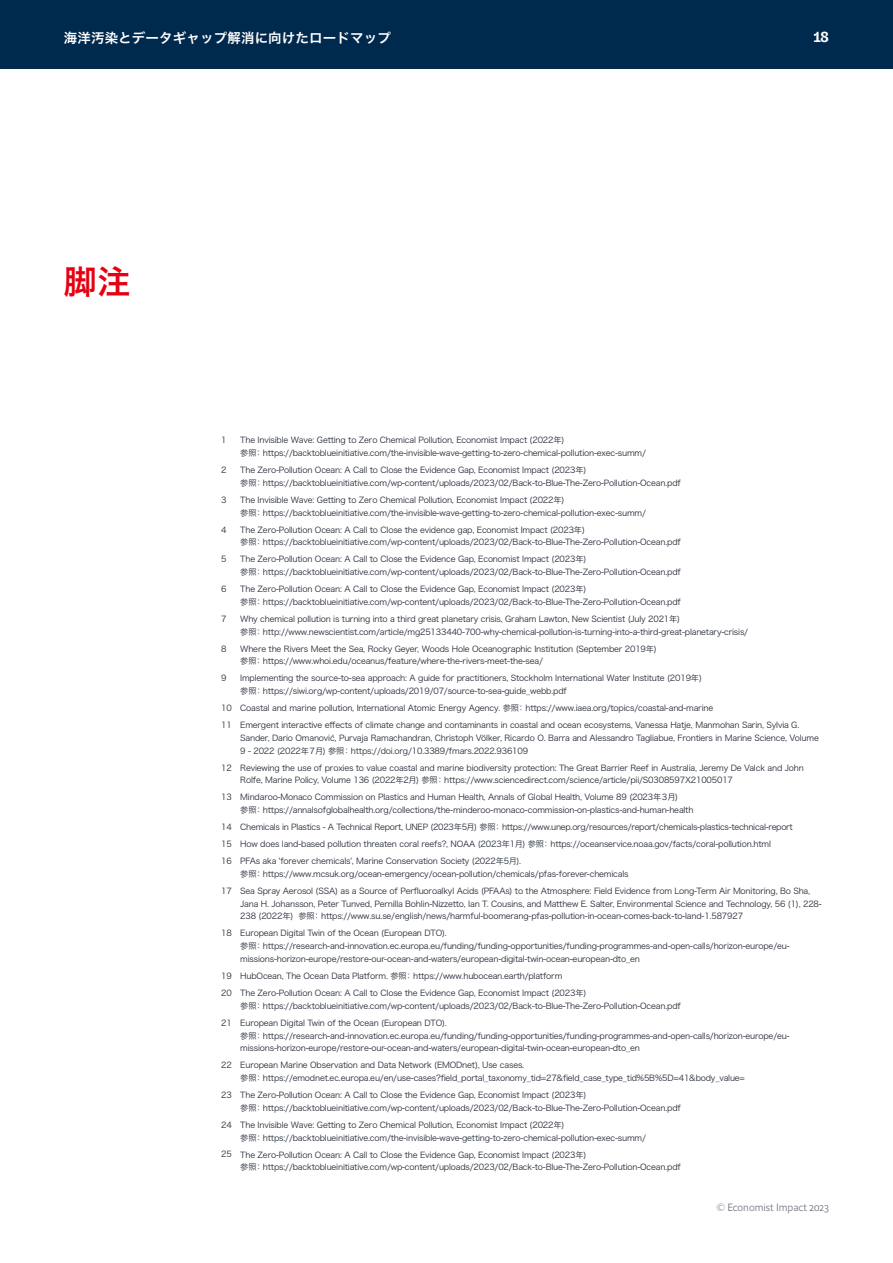
<style>
.page{position:relative;width:893px;height:1263px;background:#fff}
.page>*{position:absolute;margin:0;border:0;box-sizing:border-box;transform-origin:0 0}
.t1{font:33px "Hira Kaku Pro W6";color:#e60012}
.t2{font:700 15px "GT Zirkon";color:#fff}
.t3{font:13.5px "Hira Kaku Pro W6";letter-spacing:.01em;color:#fff}
.t4{font:300 10.5px "Econ Sans OS";color:#6e727d}
.t5{font:8.25px/12.8px "Hira Kaku Pro W3";letter-spacing:-.02em;color:#252b38}
</style>
<div class="page">
<div style="left:0;top:0;width:893px;height:69px;background:#00294e"></div>
<h3 class="t3" style="left:64px;top:26px;width:329px">海洋汚染とデータギャップ解消に向けたロードマップ</h3>
<h2 class="t2" style="left:814px;top:28px;width:17px">18</h2>
<h1 class="t1" style="left:64px;top:252px;width:68px">脚注</h1>
<p class="t5" style="left:221px;top:433px;width:7px">1</p>
<p class="t5" style="left:221px;top:463px;width:7px">2</p>
<p class="t5" style="left:221px;top:493px;width:7px">3</p>
<p class="t5" style="left:221px;top:523px;width:7px">4</p>
<p class="t5" style="left:221px;top:552px;width:7px">5</p>
<p class="t5" style="left:221px;top:582px;width:7px">6</p>
<p class="t5" style="left:221px;top:612px;width:7px">7</p>
<p class="t5" style="left:221px;top:642px;width:7px">8</p>
<p class="t5" style="left:221px;top:671px;width:7px">9</p>
<p class="t5" style="left:221px;top:699px;width:12px;line-height:17px">10<br>11</p>
<p class="t5" style="left:221px;top:760px;width:12px">12</p>
<p class="t5" style="left:221px;top:790px;width:12px">13</p>
<p class="t5" style="left:221px;top:818px;width:12px;line-height:17px;text-align:justify">14<br>15<br>16</p>
<p class="t5" style="left:221px;top:884px;width:12px">17</p>
<p class="t5" style="left:221px;top:926px;width:12px">18</p>
<p class="t5" style="left:221px;top:967px;width:12px;line-height:17px">19<br>20</p>
<p class="t5" style="left:221px;top:1015px;width:12px">21</p>
<p class="t5" style="left:221px;top:1058px;width:12px">22</p>
<p class="t5" style="left:221px;top:1088px;width:12px">23</p>
<p class="t5" style="left:221px;top:1117px;width:12px">24</p>
<p class="t5" style="left:221px;top:1147px;width:12px">25</p>
<p class="t5" style="left:240px;top:433px;width:407px">The Invisible Wave: Getting to Zero Chemical Pollution, Economist Impact (2022年)<br>参照：https://backtoblueinitiative.com/the-invisible-wave-getting-to-zero-chemical-pollution-exec-summ/</p>
<p class="t5" style="left:240px;top:463px;width:442px">The Zero-Pollution Ocean: A Call to Close the Evidence Gap, Economist Impact (2023年)<br>参照：https://backtoblueinitiative.com/wp-content/uploads/2023/02/Back-to-Blue-The-Zero-Pollution-Ocean.pdf</p>
<p class="t5" style="left:240px;top:493px;width:407px">The Invisible Wave: Getting to Zero Chemical Pollution, Economist Impact (2022年)<br>参照：https://backtoblueinitiative.com/the-invisible-wave-getting-to-zero-chemical-pollution-exec-summ/</p>
<p class="t5" style="left:240px;top:523px;width:442px">The Zero-Pollution Ocean: A Call to Close the evidence gap, Economist Impact (2023年)<br>参照：https://backtoblueinitiative.com/wp-content/uploads/2023/02/Back-to-Blue-The-Zero-Pollution-Ocean.pdf</p>
<p class="t5" style="left:240px;top:552px;width:442px">The Zero-Pollution Ocean: A Call to Close the Evidence Gap, Economist Impact (2023年)<br>参照：https://backtoblueinitiative.com/wp-content/uploads/2023/02/Back-to-Blue-The-Zero-Pollution-Ocean.pdf</p>
<p class="t5" style="left:240px;top:582px;width:442px">The Zero-Pollution Ocean: A Call to Close the Evidence Gap, Economist Impact (2023年)<br>参照：https://backtoblueinitiative.com/wp-content/uploads/2023/02/Back-to-Blue-The-Zero-Pollution-Ocean.pdf</p>
<p class="t5" style="left:240px;top:612px;width:509px">Why chemical pollution is turning into a third great planetary crisis, Graham Lawton, New Scientist (July 2021年)<br>参照：http://www.newscientist.com/article/mg25133440-700-why-chemical-pollution-is-turning-into-a-third-great-planetary-crisis/</p>
<p class="t5" style="left:240px;top:642px;width:418px">Where the Rivers Meet the Sea, Rocky Geyer, Woods Hole Oceanographic Institution (September 2019年)参照：https://www.whoi.edu/oceanus/feature/where-the-rivers-meet-the-sea/</p>
<p class="t5" style="left:240px;top:671px;width:463px">Implementing the source-to-sea approach: A guide for practitioners, Stockholm International Water Institute (2019年)参照：https://siwi.org/wp-content/uploads/2019/07/source-to-sea-guide_webb.pdf</p>
<p class="t5" style="left:240px;top:699px;width:561px;line-height:17px">Coastal and marine pollution, International Atomic Energy Agency. 参照：https://www.iaea.org/topics/coastal-and-marine<br>Emergent interactive effects of climate change and contaminants in coastal and ocean ecosystems, Vanessa Hatje, Manmohan Sarin, Sylvia G.</p>
<p class="t5" style="left:240px;top:731px;width:580px">Sander, Dario Omanović, Purvaja Ramachandran, Christoph Völker, Ricardo O. Barra and Alessandro Tagliabue, Frontiers in Marine Science, Volume<br>9 - 2022 (2022年７月) 参照：https://doi.org/10.3389/fmars.2022.936109</p>
<p class="t5" style="left:240px;top:761px;width:565px">Reviewing the use of proxies to value coastal and marine biodiversity protection: The Great Barrier Reef in Australia, Jeremy De Valck and John<br>Rolfe, Marine Policy, Volume 136 (2022年2月) 参照：https://www.sciencedirect.com/science/article/pii/S0308597X21005017</p>
<p class="t5" style="left:240px;top:790px;width:455px">Mindaroo-Monaco Commission on Plastics and Human Health, Annals of Global Health, Volume 89 (2023年３月)<br>参照：https://annalsofglobalhealth.org/collections/the-minderoo-monaco-commission-on-plastics-and-human-health</p>
<p class="t5" style="left:240px;top:818px;width:554px;line-height:17px">Chemicals in Plastics - A Technical Report, UNEP (2023年5月) 参照：https://www.unep.org/resources/report/chemicals-plastics-technical-report<br>How does land-based pollution threaten coral reefs?, NOAA (2023年1月) 参照：https://oceanservice.noaa.gov/facts/coral-pollution.html<br>PFAs aka 'forever chemicals', Marine Conservation Society (2022年5月).</p>
<p class="t5" style="left:240px;top:865px;width:571px;line-height:17px">参照：https://www.mcsuk.org/ocean-emergency/ocean-pollution/chemicals/pfas-forever-chemicals<br>Sea Spray Aerosol (SSA) as a Source of Perfluoroalkyl Acids (PFAAs) to the Atmosphere: Field Evidence from Long-Term Air Monitoring, Bo Sha,</p>
<p class="t5" style="left:240px;top:897px;width:583px">Jana H. Johansson, Peter Tunved, Pernilla Bohlin-Nizzetto, Ian T. Cousins, and Matthew E. Salter, Environmental Science and Technology, 56 (1), 228-<br>238 (2022年) 参照：https://www.su.se/english/news/harmful-boomerang-pfas-pollution-in-ocean-comes-back-to-land-1.587927</p>
<p class="t5" style="left:240px;top:926px;width:551px">European Digital Twin of the Ocean (European DTO).<br>参照：https://research-and-innovation.ec.europa.eu/funding/funding-opportunities/funding-programmes-and-open-calls/horizon-europe/eu&shy;missions-horizon-europe/restore-our-ocean-and-waters/european-digital-twin-ocean-european-dto_en</p>
<p class="t5" style="left:240px;top:967px;width:348px;line-height:17px">HubOcean, The Ocean Data Platform. 参照：https://www.hubocean.earth/platform<br>The Zero-Pollution Ocean: A Call to Close the Evidence Gap, Economist Impact (2023年)</p>
<p class="t5" style="left:240px;top:996px;width:442px;line-height:17px">参照：https://backtoblueinitiative.com/wp-content/uploads/2023/02/Back-to-Blue-The-Zero-Pollution-Ocean.pdf<br>European Digital Twin of the Ocean (European DTO).</p>
<p class="t5" style="left:240px;top:1028px;width:551px">参照：https://research-and-innovation.ec.europa.eu/funding/funding-opportunities/funding-programmes-and-open-calls/horizon-europe/eu&shy;missions-horizon-europe/restore-our-ocean-and-waters/european-digital-twin-ocean-european-dto_en</p>
<p class="t5" style="left:240px;top:1058px;width:506px">European Marine Observation and Data Network (EMODnet), Use cases.<br>参照：https://emodnet.ec.europa.eu/en/use-cases?field_portal_taxonomy_tid=27&amp;field_case_type_tid%5B%5D=41&amp;body_value=</p>
<p class="t5" style="left:240px;top:1088px;width:442px">The Zero-Pollution Ocean: A Call to Close the Evidence Gap, Economist Impact (2023年)<br>参照：https://backtoblueinitiative.com/wp-content/uploads/2023/02/Back-to-Blue-The-Zero-Pollution-Ocean.pdf</p>
<p class="t5" style="left:240px;top:1118px;width:407px">The Invisible Wave: Getting to Zero Chemical Pollution, Economist Impact (2022年)<br>参照：https://backtoblueinitiative.com/the-invisible-wave-getting-to-zero-chemical-pollution-exec-summ/</p>
<p class="t5" style="left:240px;top:1147px;width:442px">The Zero-Pollution Ocean: A Call to Close the Evidence Gap, Economist Impact (2023年)<br>参照：https://backtoblueinitiative.com/wp-content/uploads/2023/02/Back-to-Blue-The-Zero-Pollution-Ocean.pdf</p>
<p class="t4" style="left:717px;top:1201px;width:114px">© Economist Impact 2023</p>
</div>
